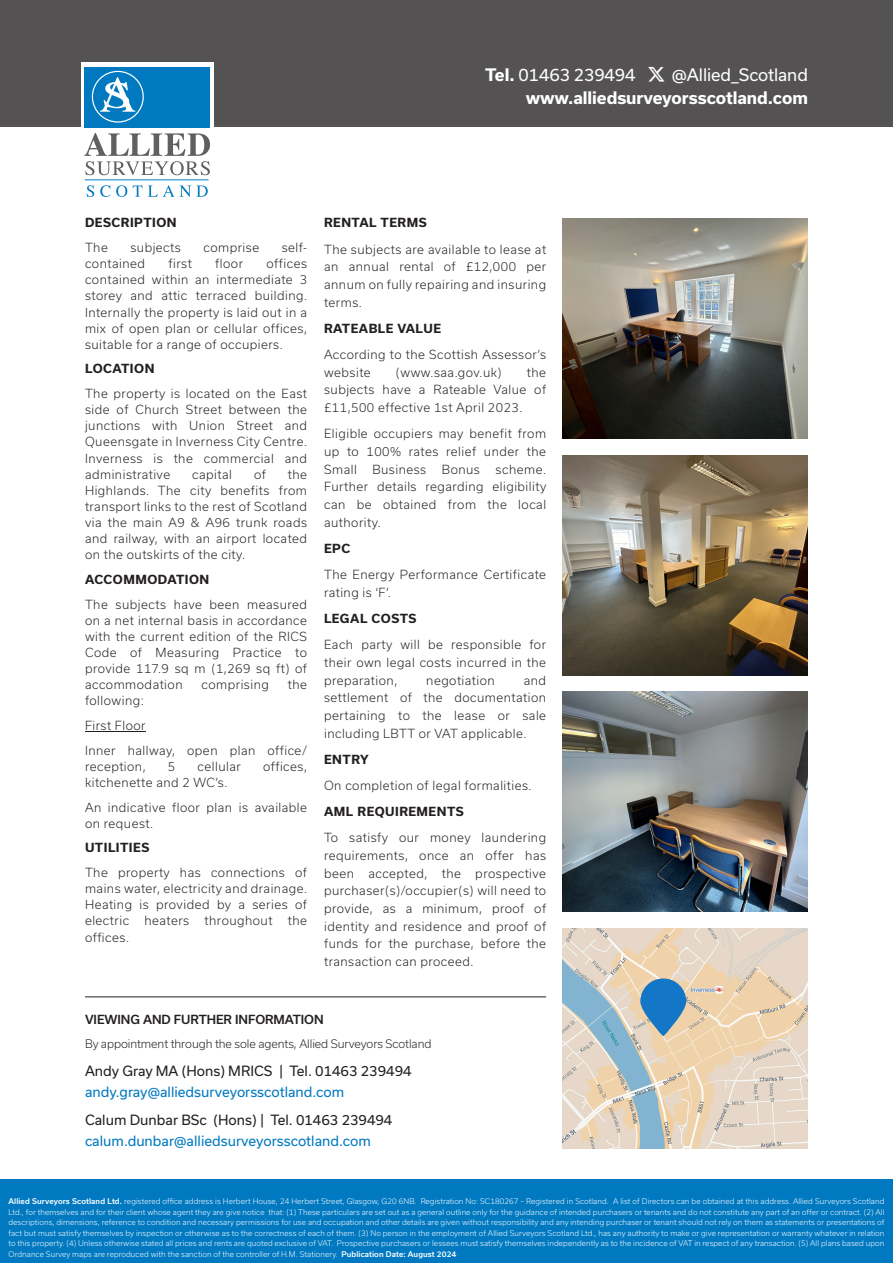
<style>
.page{position:relative;width:893px;height:1263px;background:#fff}
.page>*{position:absolute;margin:0;border:0;box-sizing:border-box;transform-origin:0 0}
.t1{font:16.5px "Usual";letter-spacing:-.005em;color:#fff}
.t2{font:700 16.5px "Usual";letter-spacing:-.005em;color:#fff}
.t3{font:13.5px "Usual";color:#0079c1}
.t4{font:13.5px "Usual";color:#231f20}
.t5{font:300 12px/17.7px "Usual";letter-spacing:.04em;color:#231f20;text-align:justify}
.t6{font:700 12px "Usual";letter-spacing:.04em;color:#231f20}
.t7{font:500 12px "Usual";letter-spacing:-.005em;color:#231f20}
.t8{font:300 11.25px "Usual";letter-spacing:-.005em;color:#231f20}
.t9{font:300 7.5px/10.5px "Usual";letter-spacing:.01em;color:#fff;text-align:justify}
.s1{font-weight:700}
.s2{font-weight:500}
</style>
<div class="page">
<div style="left:0;top:0;width:893px;height:127px;background:#555253"></div>
<div style="left:0;top:1179px;width:893px;height:84px;background:#0079c1"></div>
<hr style="left:85px;top:731px;width:61px;height:1px;background:#231f20">
<div style="left:81px;top:62px;width:133px;height:139px;background:#fff"></div>
<div style="left:84px;top:67px;width:126px;height:60px;background:#0079c1"></div>
<div style="left:92px;top:71px;width:52px;height:52px;border:1px solid #fff;border-radius:50%"></div>
<svg style="left:100px;top:77px;width:35px;height:35px"></svg>
<hr style="left:85px;top:179px;width:124px;height:1px;background:#0079c1">
<svg style="left:84px;top:133px;width:126px;height:42px"></svg>
<svg style="left:87px;top:185px;width:7px;height:12px"></svg>
<svg style="left:100px;top:185px;width:27px;height:12px"></svg>
<svg style="left:133px;top:186px;width:9px;height:11px"></svg>
<svg style="left:148px;top:185px;width:60px;height:12px"></svg>
<hr style="left:85px;top:996px;width:461px;height:1px;background:#231f20">
<img style="left:563px;top:218px;width:245px;height:220px">
<img style="left:563px;top:455px;width:245px;height:220px">
<img style="left:563px;top:692px;width:245px;height:220px">
<img style="left:563px;top:929px;width:245px;height:219px">
<svg style="left:640px;top:978px;width:46px;height:58px;background:#4289c0"></svg>
<h1 class="t1" style="left:485px;top:69px;width:152px"><span class="s1">Tel.</span> 01463 239494</h1>
<h1 class="t1" style="left:672px;top:69px;width:138px">@Allied_Scotland</h1>
<h1 class="t2" style="left:526px;top:91px;width:284px">www.alliedsurveyorsscotland.com</h1>
<p class="t6" style="left:85px;top:218px;width:93px">DESCRIPTION</p>
<p class="t5" style="left:85px;top:240px;width:24px">The</p>
<p class="t5" style="left:130px;top:240px;width:52px">subjects</p>
<p class="t5" style="left:203px;top:240px;width:57px">comprise</p>
<p class="t5" style="left:282px;top:240px;width:27px">self-</p>
<p class="t5" style="left:85px;top:256px;width:61px">contained</p>
<p class="t5" style="left:168px;top:256px;width:25px">first</p>
<p class="t5" style="left:215px;top:256px;width:29px">floor</p>
<p class="t5" style="left:85px;top:257px;width:224px;line-height:16.2px;text-indent:182px">offices contained within an intermediate 3 storey and attic terraced building.<br>Internally the property is laid out in a mix of open plan or cellular offices, suitable for a range of occupiers.</p>
<p class="t6" style="left:85px;top:364px;width:71px">LOCATION</p>
<p class="t5" style="left:85px;top:387px;width:224px;line-height:16.2px">The property is located on the East side of Church Street between the junctions with Union Street and Queensgate in Inverness City Centre.<br>Inverness is the commercial and administrative</p>
<p class="t5" style="left:192px;top:467px;width:41px">capital</p>
<p class="t5" style="left:254px;top:467px;width:13px">of</p>
<p class="t5" style="left:85px;top:468px;width:224px;line-height:16.2px;text-indent:203px">the Highlands. The city benefits from transport links to the rest of Scotland via the main A9 &amp; A96 trunk roads and railway, with an airport located on the outskirts of the city.</p>
<p class="t6" style="left:85px;top:575px;width:126px">ACCOMMODATION</p>
<p class="t5" style="left:85px;top:597px;width:224px;line-height:16.2px">The subjects have been measured on a net internal basis in accordance with the current edition of the RICS Code of Measuring Practice to provide 117.9 sq m (1,269 sq ft) of accommodation</p>
<p class="t5" style="left:202px;top:677px;width:69px">comprising</p>
<p class="t5" style="left:288px;top:677px;width:21px">the</p>
<p class="t5" style="left:85px;top:690px;width:224px;line-height:24.6px;text-align:left">following:<br>First Floor<br>Inner hallway, open plan office/</p>
<p class="t5" style="left:85px;top:759px;width:62px">reception,</p>
<p class="t5" style="left:168px;top:759px;width:9px">5</p>
<p class="t5" style="left:198px;top:759px;width:45px">cellular</p>
<p class="t5" style="left:263px;top:759px;width:46px">offices,</p>
<p class="t5" style="left:85px;top:772px;width:224px;line-height:24.6px">kitchenette and 2 WC’s.<br>An indicative floor plan is available</p>
<p class="t5" style="left:85px;top:816px;width:70px">on request.</p>
<p class="t6" style="left:85px;top:843px;width:66px">UTILITIES</p>
<p class="t5" style="left:85px;top:866px;width:224px;line-height:16.2px">The property has connections of mains water, electricity and drainage.<br>Heating is provided by a series of electric</p>
<p class="t5" style="left:144px;top:913px;width:46px">heaters</p>
<p class="t5" style="left:205px;top:913px;width:69px">throughout</p>
<p class="t5" style="left:288px;top:913px;width:21px">the</p>
<p class="t5" style="left:85px;top:930px;width:46px">offices.</p>
<p class="t6" style="left:324px;top:218px;width:104px">RENTAL TERMS</p>
<p class="t5" style="left:324px;top:242px;width:224px">The subjects are available to lease at an annual rental of £12,000 per annum on fully repairing and insuring terms.</p>
<p class="t6" style="left:324px;top:324px;width:118px">RATEABLE VALUE</p>
<p class="t5" style="left:324px;top:347px;width:224px">According to the Scottish Assessor’s website</p>
<p class="t5" style="left:396px;top:365px;width:107px">(www.saa.gov.uk)</p>
<p class="t5" style="left:324px;top:365px;width:224px;text-indent:203px">the subjects have a Rateable Value of £11,500 effective 1st April 2023.</p>
<p class="t5" style="left:324px;top:426px;width:224px">Eligible occupiers may benefit from up to 100% rates relief under the Small</p>
<p class="t5" style="left:324px;top:462px;width:224px;text-indent:172px">scheme.<br>Further details regarding eligibility can be obtained from the local authority.</p>
<p class="t6" style="left:324px;top:544px;width:28px">EPC</p>
<p class="t5" style="left:324px;top:567px;width:224px">The Energy Performance Certificate rating is ‘F’.</p>
<p class="t6" style="left:324px;top:614px;width:94px">LEGAL COSTS</p>
<p class="t5" style="left:324px;top:637px;width:224px">Each party will be responsible for their own legal costs incurred in the preparation,</p>
<p class="t5" style="left:372px;top:462px;width:55px">Business</p>
<p class="t5" style="left:442px;top:462px;width:40px">Bonus</p>
<p class="t5" style="left:324px;top:673px;width:224px;text-indent:200px">and settlement of the documentation pertaining to the lease or sale including LBTT or VAT applicable.</p>
<p class="t6" style="left:324px;top:755px;width:46px">ENTRY</p>
<p class="t5" style="left:324px;top:778px;width:209px">On completion of legal formalities.</p>
<p class="t6" style="left:324px;top:807px;width:141px">AML REQUIREMENTS</p>
<p class="t5" style="left:324px;top:830px;width:224px">To satisfy our money laundering requirements, once an offer has been accepted, the prospective purchaser(s)/occupier(s) will need to provide, as a minimum, proof of identity and residence and proof of funds for the purchase, before the transaction can proceed.</p>
<p class="t5" style="left:426px;top:673px;width:70px">negotiation</p>
<p class="t7" style="left:85px;top:1015px;width:240px">VIEWING AND FURTHER INFORMATION</p>
<p class="t8" style="left:85px;top:1039px;width:348px">By appointment through the sole agents, Allied Surveyors Scotland</p>
<p class="t4" style="left:85px;top:1066px;width:328px">Andy Gray MA (Hons) MRICS | Tel. 01463 239494</p>
<p class="t3" style="left:85px;top:1087px;width:261px">andy.gray@alliedsurveyorsscotland.com</p>
<p class="t4" style="left:85px;top:1115px;width:309px">Calum Dunbar BSc (Hons) | Tel. 01463 239494</p>
<p class="t3" style="left:85px;top:1136px;width:287px">calum.dunbar@alliedsurveyorsscotland.com</p>
<p class="t9" style="left:9px;top:1197px;width:877px"><span class="s2">Allied Surveyors Scotland Ltd.</span> registered office address is Herbert House, 24 Herbert Street, Glasgow, G20 6NB. Registration No: SC180267 – Registered in Scotland. A list of Directors can be obtained at this address. Allied Surveyors Scotland Ltd., for themselves and for their client whose agent they are give notice that: (1) These particulars are set out as a general outline only for the guidance of intended purchasers or tenants and do not constitute any part of an offer or contract. (2) All descriptions, dimensions, reference to condition and necessary permissions for use and occupation and other details are given without responsibility and any intending purchaser or tenant should not rely on them as statements or presentations of fact but must satisfy themselves by inspection or otherwise as to the correctness of each of them. (3) No person in the employment of Allied Surveyors Scotland Ltd., has any authority to make or give representation or warranty whatever in relation to this property. (4) Unless otherwise stated all prices and rents are quoted exclusive of VAT. Prospective purchasers or lessees must satisfy themselves independently as to the incidence of VAT in respect of any transaction. (5) All plans based upon Ordnance Survey maps are reproduced with the sanction of the controller of H.M. Stationery. <span class="s2">Publication Date: August 2024</span></p>
</div>
